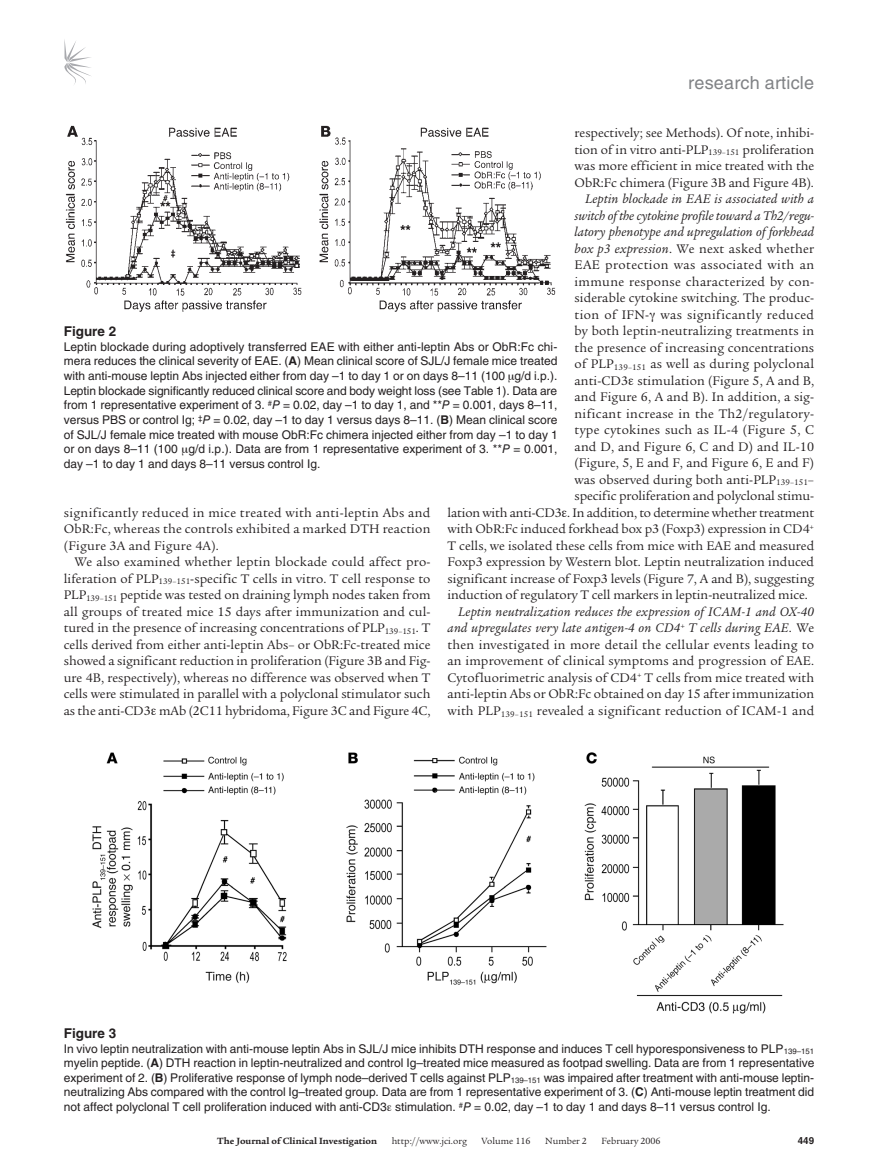
<style>
.page{position:relative;width:878px;height:1174px;background:#fff}
.page>*{position:absolute;margin:0;border:0;box-sizing:border-box;transform-origin:0 0}
.t1{font:18px "Helvetica LT Std";letter-spacing:.01em;color:#808285}
.t2{font:13.5px/16.5px "Legacy Serif Std";letter-spacing:.005em;color:#231f20;text-align:justify}
.t3{font:italic 13.5px "Legacy Serif Std";letter-spacing:.01em;color:#231f20}
.t4{font:13.5px "Legacy Serif Std";letter-spacing:.025em;color:#231f20}
.t5{font:13.5px "Legacy Serif Std";letter-spacing:.03em;color:#231f20}
.t6{font:700 13.5px "Helvetica LT Std";color:#231f20}
.t7{font:12px/14.7px "Helvetica LT Std";color:#231f20;text-align:justify}
.t8{font:9.75px "Legacy Serif Std";color:#231f20}
.t9{font:700 9.75px "Legacy Serif Std";color:#231f20}
.t10{font:700 9.75px "Helvetica LT Std";color:#231f20}
.s1{font-style:italic}
.s2{font-weight:700}
</style>
<div class="page">
<svg style="left:64px;top:39px;width:27px;height:45px"></svg>
<img style="left:65px;top:125px;width:491px;height:187px">
<img style="left:92px;top:752px;width:692px;height:262px">
<h1 class="t1" style="left:688px;top:72px;width:127px">research article</h1>
<p class="t2" style="left:574px;top:125px;width:241px">respectively; see Methods). Of note, inhibi&shy;tion of in vitro anti-PLP<sub>139–151</sub> proliferation was more efficient in mice treated with the ObR:Fc chimera (Figure 3B and Figure 4B).</p>
<p class="t3" style="left:585px;top:191px;width:230px">Leptin blockade in EAE is associated with a</p>
<p class="t3" style="left:574px;top:208px;width:241px">switch of the cytokine profile toward a Th2/regu-</p>
<p class="t3" style="left:574px;top:224px;width:241px">latory phenotype and upregulation of forkhead</p>
<p class="t2" style="left:574px;top:240px;width:241px"><span class="s1">box p3 expression</span>. We next asked whether</p>
<p class="t5" style="left:574px;top:257px;width:241px">EAE protection was associated with an</p>
<p class="t4" style="left:574px;top:274px;width:241px">immune response characterized by con-</p>
<p class="t2" style="left:574px;top:290px;width:241px">siderable cytokine switching. The produc-</p>
<p class="t4" style="left:574px;top:307px;width:241px">tion of IFN- was significantly reduced</p>
<p class="t2" style="left:574px;top:323px;width:241px">by both leptin-neutralizing treatments in</p>
<p class="t2" style="left:574px;top:339px;width:241px">the presence of increasing concentrations</p>
<p class="t2" style="left:574px;top:356px;width:241px">of PLP<sub>139–151</sub> as well as during polyclonal</p>
<p class="t2" style="left:574px;top:372px;width:241px">anti-CD3 stimulation (Figure 5, A and B,</p>
<p class="t2" style="left:574px;top:389px;width:241px">and Figure 6, A and B). In addition, a sig-</p>
<p class="t4" style="left:574px;top:406px;width:241px">nificant increase in the Th2/regulatory-</p>
<p class="t2" style="left:574px;top:422px;width:241px">type cytokines such as IL-4 (Figure 5, C</p>
<p class="t2" style="left:574px;top:438px;width:241px">and D, and Figure 6, C and D) and IL-10</p>
<p class="t2" style="left:574px;top:455px;width:241px">(Figure, 5, E and F, and Figure 6, E and F)</p>
<p class="t2" style="left:574px;top:471px;width:241px">was observed during both anti-PLP<sub>139–151</sub>–</p>
<p class="t2" style="left:574px;top:488px;width:241px">specific proliferation and polyclonal stimu-</p>
<p class="t2" style="left:447px;top:504px;width:368px">lation with anti-CD3 . In addition, to determine whether treatment</p>
<p class="t2" style="left:447px;top:521px;width:368px">with ObR:Fc induced forkhead box p3 (Foxp3) expression in CD4<sup>+</sup></p>
<p class="t2" style="left:447px;top:537px;width:368px">T cells, we isolated these cells from mice with EAE and measured</p>
<p class="t2" style="left:447px;top:554px;width:368px">Foxp3 expression by Western blot. Leptin neutralization induced</p>
<p class="t2" style="left:447px;top:570px;width:368px">significant increase of Foxp3 levels (Figure 7, A and B), suggesting</p>
<p class="t2" style="left:447px;top:587px;width:362px">induction of regulatory T cell markers in leptin-neutralized mice.</p>
<p class="t2" style="left:447px;top:603px;width:368px;text-indent:11px"><span class="s1">Leptin neutralization reduces the expression of ICAM-1 and OX-40 and upregulates very late antigen-4 on CD4</span><sup>+</sup> <span class="s1">T cells during EAE</span>. We then investigated in more detail the cellular events leading to an improvement of clinical symptoms and progression of EAE.<br>Cytofluorimetric analysis of CD4<sup>+</sup> T cells from mice treated with anti-leptin Abs or ObR:Fc obtained on day 15 after immunization with PLP<sub>139–151</sub> revealed a significant reduction of ICAM-1 and</p>
<p class="t6" style="left:64px;top:323px;width:54px">Figure 2</p>
<p class="t7" style="left:64px;top:339px;width:495px">Leptin blockade during adoptively transferred EAE with either anti-leptin Abs or ObR:Fc chi&shy;mera reduces the clinical severity of EAE. (<span class="s2">A</span>) Mean clinical score of SJL/J female mice treated with anti-mouse leptin Abs injected either from day –1 to day 1 or on days 8–11 (100 g/d i.p.).<br>Leptin blockade significantly reduced clinical score and body weight loss (see Table 1). Data are from 1 representative experiment of 3. <sup>#</sup><span class="s1">P</span> = 0.02, day –1 to day 1, and **<span class="s1">P</span> = 0.001, days 8–11, versus PBS or control Ig; <sup>‡</sup><span class="s1">P</span> = 0.02, day –1 to day 1 versus days 8–11. (<span class="s2">B</span>) Mean clinical score of SJL/J female mice treated with mouse ObR:Fc chimera injected either from day –1 to day 1 or on days 8–11 (100 g/d i.p.). Data are from 1 representative experiment of 3. **<span class="s1">P</span> = 0.001, day –1 to day 1 and days 8–11 versus control Ig.</p>
<p class="t2" style="left:64px;top:504px;width:368px">significantly reduced in mice treated with anti-leptin Abs and ObR:Fc, whereas the controls exhibited a marked DTH reaction (Figure 3A and Figure 4A).</p>
<p class="t2" style="left:64px;top:554px;width:368px;text-indent:11px">We also examined whether leptin blockade could affect pro&shy;liferation of PLP<sub>139–151</sub>-specific T cells in vitro. T cell response to PLP<sub>139–151</sub> peptide was tested on draining lymph nodes taken from all groups of treated mice 15 days after immunization and cul&shy;tured in the presence of increasing concentrations of PLP<sub>139–151</sub>. T cells derived from either anti-leptin Abs– or ObR:Fc-treated mice showed a significant reduction in proliferation (Figure 3B and Fig&shy;ure 4B, respectively), whereas no difference was observed when T cells were stimulated in parallel with a polyclonal stimulator such as the anti-CD3 mAb (2C11 hybridoma, Figure 3C and Figure 4C,</p>
<p class="t6" style="left:64px;top:1025px;width:54px">Figure 3</p>
<p class="t7" style="left:64px;top:1041px;width:752px">In vivo leptin neutralization with anti-mouse leptin Abs in SJL/J mice inhibits DTH response and induces T cell hyporesponsiveness to PLP<sub>139–151 </sub>myelin peptide. (<span class="s2">A</span>) DTH reaction in leptin-neutralized and control Ig–treated mice measured as footpad swelling. Data are from 1 representative experiment of 2. (<span class="s2">B</span>) Proliferative response of lymph node–derived T cells against PLP<sub>139–151</sub> was impaired after treatment with anti-mouse leptin&shy;neutralizing Abs compared with the control Ig–treated group. Data are from 1 representative experiment of 3. (<span class="s2">C</span>) Anti-mouse leptin treatment did not affect polyclonal T cell proliferation induced with anti-CD3 stimulation. <sup>#</sup><span class="s1">P</span> = 0.02, day –1 to day 1 and days 8–11 versus control Ig.</p>
<p class="t9" style="left:217px;top:1135px;width:161px">The Journal of Clinical Investigation</p>
<p class="t8" style="left:391px;top:1135px;width:77px">http://www.jci.org</p>
<p class="t8" style="left:481px;top:1135px;width:50px">Volume 116</p>
<p class="t8" style="left:545px;top:1135px;width:43px">Number 2</p>
<p class="t8" style="left:601px;top:1135px;width:61px">February 2006</p>
<p class="t10" style="left:797px;top:1134px;width:18px">449</p>
</div>
